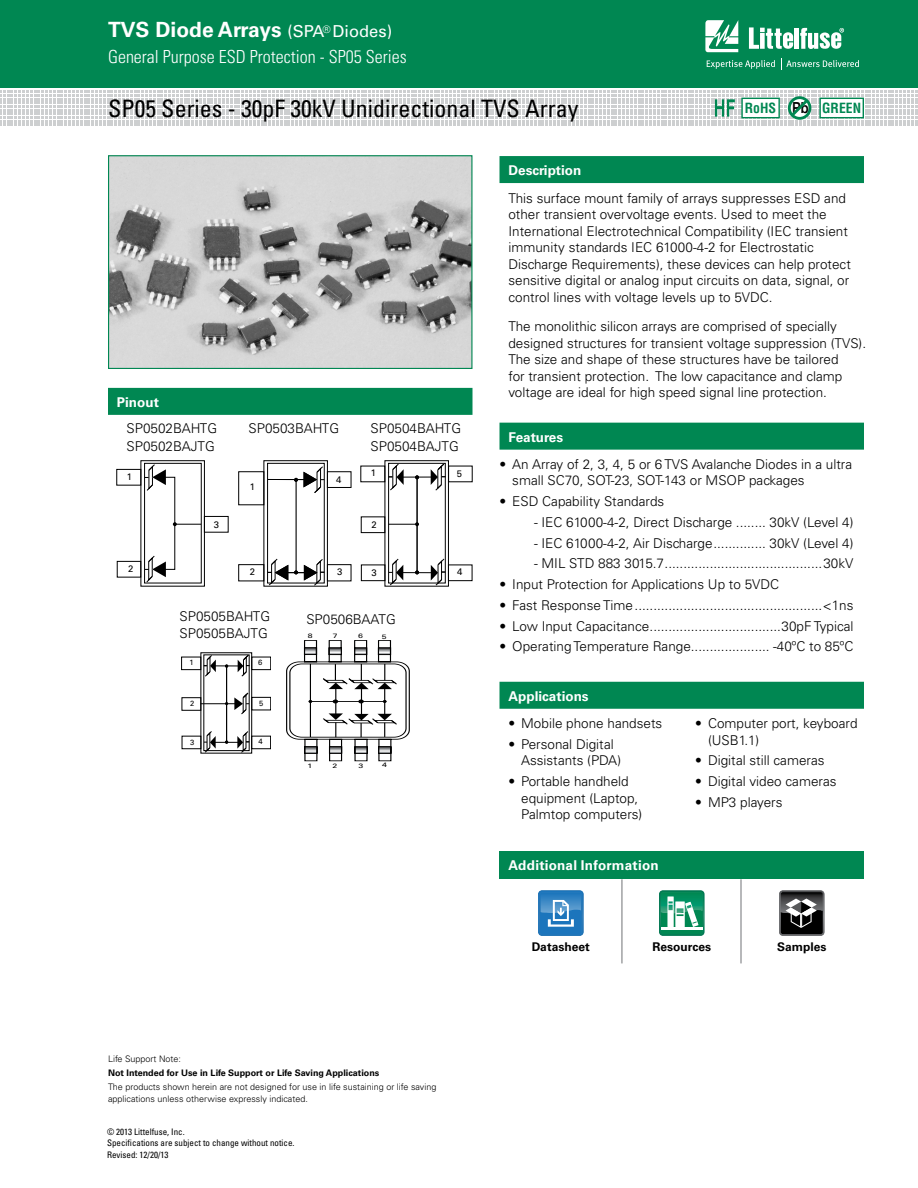
<style>
.page{position:relative;width:918px;height:1188px;background:#fff}
.page>*{position:absolute;margin:0;border:0;box-sizing:border-box;transform-origin:0 0}
.t1{font:condensed 24px "Univers LT Std";color:#000}
.t2{font:700 21px "Univers LT Std";color:#fff}
.t3{font:300 condensed 18px "Univers LT Std";color:#fff}
.t4{font:700 condensed 13.65px "Helvetica LT Std";color:#008752}
.t5{font:300 13.5px/16.5px "Univers LT Std";color:#000}
.t6{font:700 13.5px "Univers LT Std";color:#fff}
.t7{font:700 12px "Univers LT Std";color:#000}
.t8{font:9.45px "Univers LT Std";color:#000}
.t9{font:300 9px/12px "Univers LT Std";color:#000}
.t10{font:condensed 9px/10.8px "Univers LT Std";color:#000}
.t11{font:700 9px "Univers LT Std";color:#000}
.t12{font:7.5px "Univers LT Std";color:#000}
.t13{font:6.3px "Univers LT Std";color:#000;scale:1.37 1}
.s1{font-weight:400;font-size:16.5px}
.s2{font-family:"Univers LT Std";font-stretch:expanded;font-size:15.15px;color:#000}
</style>
<div class="page">
<div style="left:0;top:0;width:918px;height:88px;background:#008752"></div>
<svg style="left:705px;top:20px;width:33px;height:32px"></svg>
<hr style="left:795px;top:28px;width:4px;height:21px;background:#fff">
<svg style="left:800px;top:28px;width:44px;height:21px"></svg>
<svg style="left:749px;top:27px;width:44px;height:22px"></svg>
<svg style="left:707px;top:60px;width:68px;height:9px"></svg>
<svg style="left:781px;top:58px;width:78px;height:12px"></svg>
<img style="left:110px;top:157px;width:360px;height:210px">
<div style="left:108px;top:155px;width:364px;height:214px;border:1px solid #008752"></div>
<div style="left:500px;top:156px;width:364px;height:27px;background:#008752"></div>
<div style="left:500px;top:423px;width:364px;height:27px;background:#008752"></div>
<div style="left:500px;top:682px;width:364px;height:27px;background:#008752"></div>
<div style="left:108px;top:388px;width:364px;height:27px;background:#008752"></div>
<div style="left:141px;top:460px;width:64px;height:126px;border:1px solid #000"></div>
<svg style="left:116px;top:464px;width:113px;height:119px"></svg>
<svg style="left:238px;top:466px;width:114px;height:120px"></svg>
<svg style="left:361px;top:463px;width:111px;height:123px"></svg>
<svg style="left:181px;top:655px;width:90px;height:98px"></svg>
<svg style="left:286px;top:640px;width:124px;height:121px"></svg>
<svg style="left:0;top:91px;width:917px;height:35px"></svg>
<div style="left:820px;top:98px;width:43px;height:20px;background:#fff"></div>
<div style="left:819px;top:98px;width:45px;height:20px;border:1px solid #008752"></div>
<svg style="left:659px;top:890px;width:46px;height:46px"></svg>
<hr style="left:661px;top:927px;width:41px;height:2px;background:#fff">
<div style="left:500px;top:851px;width:364px;height:28px;background:#008752"></div>
<svg style="left:538px;top:890px;width:46px;height:46px;background:#468ec7"></svg>
<svg style="left:779px;top:890px;width:46px;height:46px;background:#4c4c4d"></svg>
<hr style="left:740px;top:879px;width:2px;height:84px;background:#808285">
<hr style="left:621px;top:879px;width:1px;height:84px;background:#808285">
<h2 class="t2" style="left:108px;top:17px;width:286px">TVS Diode Arrays <span class="s1">(SPA</span><sup>®</sup> <span class="s1">Diodes)</span></h2>
<h3 class="t3" style="left:108px;top:45px;width:300px">General Purpose ESD Protection - SP05 Series</h3>
<h1 class="t1" style="left:108px;top:93px;width:472px">SP05 Series - 30pF 30kV U nidirectional TVS Array</h1>
<p class="t4" style="left:745px;top:99px;width:118px">RoHS <span class="s2">Pb</span> GREEN</p>
<p class="t6" style="left:117px;top:394px;width:43px">Pinout</p>
<p class="t5" style="left:127px;top:419px;width:92px;line-height:17.9px">SP0502BAHTG<br>SP0502BAJTG</p>
<p class="t5" style="left:249px;top:420px;width:92px">SP0503BAHTG</p>
<p class="t5" style="left:371px;top:419px;width:92px;line-height:17.9px">SP0504BAHTG<br>SP0504BAJTG</p>
<p class="t8" style="left:127px;top:471px;width:7px">1</p>
<p class="t8" style="left:250px;top:481px;width:7px">1</p>
<p class="t8" style="left:336px;top:474px;width:7px">4</p>
<p class="t8" style="left:371px;top:468px;width:7px">1</p>
<p class="t8" style="left:457px;top:468px;width:7px">5</p>
<p class="t8" style="left:214px;top:519px;width:7px">3</p>
<p class="t8" style="left:372px;top:519px;width:7px">2</p>
<p class="t8" style="left:128px;top:564px;width:7px">2</p>
<p class="t8" style="left:250px;top:566px;width:7px">2</p>
<p class="t8" style="left:337px;top:566px;width:7px">3</p>
<p class="t8" style="left:371px;top:567px;width:7px">3</p>
<p class="t8" style="left:457px;top:566px;width:7px">4</p>
<p class="t5" style="left:180px;top:608px;width:92px">SP0505BAHTG</p>
<p class="t5" style="left:180px;top:625px;width:90px">SP0505BAJTG</p>
<p class="t12" style="left:258px;top:658px;width:6px">6</p>
<p class="t12" style="left:259px;top:699px;width:6px">5</p>
<p class="t12" style="left:190px;top:658px;width:6px">1</p>
<p class="t12" style="left:190px;top:699px;width:6px">2</p>
<p class="t12" style="left:190px;top:738px;width:6px">3</p>
<p class="t12" style="left:258px;top:737px;width:6px">4</p>
<p class="t5" style="left:306px;top:611px;width:91px">SP0506BAATG</p>
<p class="t13" style="left:308px;top:632px;width:5px">8</p>
<p class="t13" style="left:333px;top:632px;width:5px">7</p>
<p class="t13" style="left:358px;top:632px;width:5px">6</p>
<p class="t13" style="left:382px;top:633px;width:5px">5</p>
<p class="t13" style="left:307px;top:762px;width:5px">1</p>
<p class="t13" style="left:333px;top:762px;width:5px">2</p>
<p class="t13" style="left:358px;top:762px;width:5px">3</p>
<p class="t13" style="left:382px;top:762px;width:5px">4</p>
<p class="t6" style="left:508px;top:163px;width:74px">Description</p>
<p class="t5" style="left:508px;top:190px;width:344px">This surface mount family of arrays suppresses ESD and other transient overvoltage events. Used to meet the International Electrotechnical Compatibility (IEC transient immunity standards IEC 61000-4-2 for Electrostatic Discharge Requirements), these devices can help protect sensitive digital or analog input circuits on data, signal, or control lines with voltage levels up to 5VDC.</p>
<p class="t5" style="left:508px;top:318px;width:359px">The monolithic silicon arrays are comprised of specially designed structures for transient voltage suppression (TVS).<br>The size and shape of these structures have be tailored<br>for transient protection. The low capacitance and clamp voltage are ideal for high speed signal line protection.</p>
<p class="t6" style="left:508px;top:429px;width:56px">Features</p>
<p class="t5" style="left:512px;top:456px;width:341px;text-indent:-13px">• An Array of 2, 3, 4, 5 or 6 TVS Avalanche Diodes in a ultra small SC70, SOT-23, SOT-143 or MSOP packages</p>
<p class="t5" style="left:500px;top:493px;width:166px">• ESD Capability Standards</p>
<p class="t5" style="left:534px;top:514px;width:321px">- IEC 61000-4-2, Direct Discharge ........ 30kV (Level 4)</p>
<p class="t5" style="left:534px;top:535px;width:321px">- IEC 61000-4-2, Air Discharge.............. 30kV (Level 4)</p>
<p class="t5" style="left:534px;top:555px;width:321px">- MIL STD 883 3015.7..........................................30kV</p>
<p class="t5" style="left:500px;top:576px;width:281px">• Input Protection for Applications Up to 5VDC</p>
<p class="t5" style="left:500px;top:597px;width:355px">• Fast Response Time..................................................&lt;1ns</p>
<p class="t5" style="left:500px;top:618px;width:355px">• Low Input Capacitance...................................30pF Typical</p>
<p class="t5" style="left:500px;top:638px;width:355px">• Operating Temperature Range..................... -40ºC to 85ºC</p>
<p class="t6" style="left:508px;top:688px;width:82px">Applications</p>
<p class="t5" style="left:508px;top:715px;width:155px">• Mobile phone handsets</p>
<p class="t5" style="left:521px;top:736px;width:101px;text-indent:-13px">• Personal Digital<br>Assistants (PDA)</p>
<p class="t5" style="left:521px;top:773px;width:123px;text-indent:-13px">• Portable handheld equipment (Laptop,<br>Palmtop computers)</p>
<p class="t6" style="left:508px;top:858px;width:152px">Additional Information</p>
<p class="t5" style="left:708px;top:715px;width:151px;text-indent:-13px">• Computer port, keyboard (USB1.1)</p>
<p class="t5" style="left:695px;top:752px;width:131px">• Digital still cameras</p>
<p class="t5" style="left:695px;top:773px;width:143px">• Digital video cameras</p>
<p class="t5" style="left:695px;top:794px;width:89px">• MP3 players</p>
<p class="t7" style="left:532px;top:939px;width:59px">Datasheet</p>
<p class="t7" style="left:777px;top:939px;width:51px">Samples</p>
<p class="t7" style="left:653px;top:940px;width:60px">Resources</p>
<p class="t9" style="left:108px;top:1053px;width:75px">Life Support Note:</p>
<p class="t11" style="left:108px;top:1068px;width:273px">Not Intended for Use in Life Support or Life Saving Applications</p>
<p class="t9" style="left:108px;top:1081px;width:330px">The products shown herein are not designed for use in life sustaining or life saving applications unless otherwise expressly indicated.</p>
<p class="t10" style="left:107px;top:1126px;width:189px">© 2013 Littelfuse, Inc.<br>Specifications are subject to change without notice.</p>
<p class="t10" style="left:107px;top:1149px;width:63px">Revised: 12/20/13</p>
</div>
